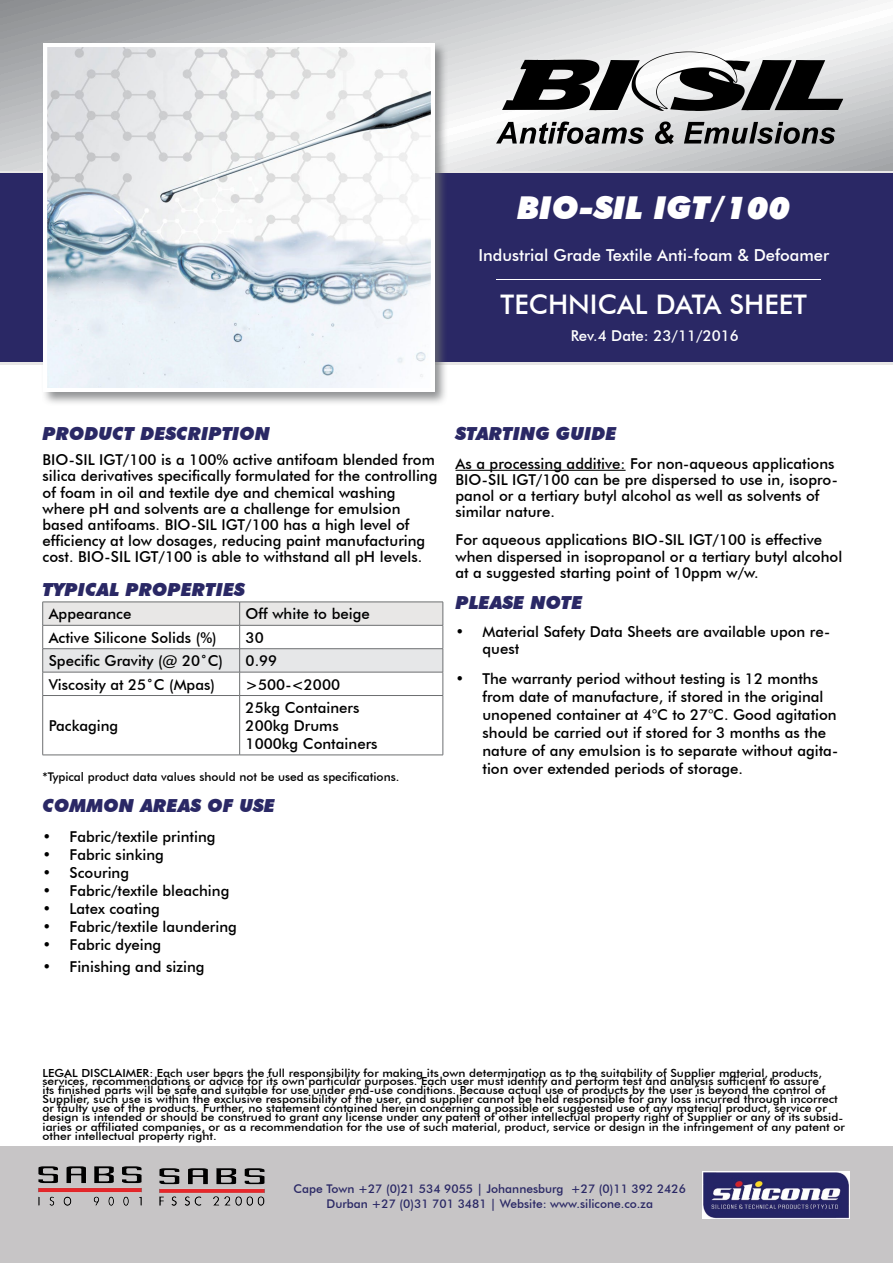
<style>
.page{position:relative;width:893px;height:1263px;background:#fff}
.page>*{position:absolute;margin:0;border:0;box-sizing:border-box;transform-origin:0 0}
.t1{font:italic 900 31.5px "Futura BT";color:#fff}
.t2{font:500 27px "Futura BT";color:#fff}
.t3{font:italic 900 18px "Futura BT";color:#2a2865}
.t4{font:500 16.5px "Futura BT";color:#fff}
.t5{font:500 15px/16.2px "Futura BT";color:#000}
.t6{font:500 15px "Futura BT";color:#fff}
.t7{font:500 12px/14.4px "Futura BT";color:#2a2865;text-align:center}
.t8{font:500 12px "Futura BT";color:#000}
.t9{font:500 11.1px/9px "Futura BT";color:#000;scale:1.08 1}
</style>
<div class="page">
<div style="left:0;top:1147px;width:893px;height:116px;background:#c7c5c6"></div>
<svg style="left:0;top:0;width:893px;height:171px;background:#cdcfd0"></svg>
<svg style="left:496px;top:122px;width:148px;height:22px;background:#8a8a8b"></svg>
<svg style="left:655px;top:122px;width:19px;height:22px"></svg>
<svg style="left:684px;top:122px;width:151px;height:22px;background:#78797a"></svg>
<svg style="left:502px;top:52px;width:341px;height:59px"></svg>
<svg style="left:0;top:361px;width:893px;height:4px;background:#b8b7c5"></svg>
<hr style="left:0;top:171px;width:893px;height:4px;background:#e8e7e6">
<img style="left:702px;top:1172px;width:147px;height:46px">
<div style="left:0;top:173px;width:893px;height:188px;background:#2a2865"></div>
<div style="left:41px;top:41px;width:408px;height:365px;background:#6d6f71;opacity:.75"></div>
<div style="left:43px;top:43px;width:391px;height:349px;background:#fff"></div>
<img style="left:48px;top:48px;width:382px;height:340px">
<hr style="left:496px;top:279px;width:324px;height:1px;background:#fff">
<img style="left:159px;top:1168px;width:106px;height:38px">
<img style="left:38px;top:1166px;width:104px;height:40px">
<hr style="left:455px;top:470px;width:171px;height:1px;background:#000">
<svg style="left:42px;top:602px;width:402px;height:93px"></svg>
<hr style="left:43px;top:695px;width:197px;height:1px;background:#6d6f71">
<hr style="left:42px;top:696px;width:1px;height:59px;background:#6d6f71">
<hr style="left:240px;top:695px;width:203px;height:1px;background:#6d6f71">
<hr style="left:239px;top:696px;width:1px;height:59px;background:#6d6f71">
<hr style="left:443px;top:696px;width:1px;height:59px;background:#6d6f71">
<hr style="left:43px;top:755px;width:197px;height:1px;background:#6d6f71">
<hr style="left:240px;top:755px;width:203px;height:1px;background:#6d6f71">
<h1 class="t1" style="left:517px;top:189px;width:275px">BIO-SIL IGT/100</h1>
<p class="t4" style="left:478px;top:245px;width:352px">Industrial Grade Textile Anti-foam &amp; Defoamer</p>
<h2 class="t2" style="left:501px;top:288px;width:308px">TECHNICAL DATA SHEET</h2>
<p class="t6" style="left:571px;top:327px;width:170px">Rev.4 Date: 23/11/2016</p>
<p class="t3" style="left:43px;top:423px;width:229px">PRODUCT DESCRIPTION</p>
<p class="t5" style="left:43px;top:452px;width:396px">BIO-SIL IGT/100 is a 100% active antifoam blended from silica derivatives specifically formulated for the controlling of foam in oil and textile dye and chemical washing where pH and solvents are a challenge for emulsion based antifoams. BIO-SIL IGT/100 has a high level of efficiency at low dosages, reducing paint manufacturing cost. BIO-SIL IGT/100 is able to withstand all pH levels.</p>
<p class="t3" style="left:43px;top:578px;width:204px">TYPICAL PROPERTIES</p>
<p class="t5" style="left:49px;top:606px;width:84px">Appearance</p>
<p class="t5" style="left:246px;top:606px;width:126px">Off white to beige</p>
<p class="t5" style="left:49px;top:629px;width:170px">Active Silicone Solids (%)</p>
<p class="t5" style="left:246px;top:629px;width:20px">30</p>
<p class="t5" style="left:49px;top:652px;width:176px">Specific Gravity (@ 20˚C)</p>
<p class="t5" style="left:246px;top:652px;width:33px">0.99</p>
<p class="t5" style="left:49px;top:676px;width:168px">Viscosity at 25˚C (Mpas)</p>
<p class="t5" style="left:246px;top:676px;width:96px">&gt;500-&lt;2000</p>
<p class="t5" style="left:49px;top:717px;width:71px">Packaging</p>
<p class="t5" style="left:246px;top:698px;width:133px;line-height:18px">25kg Containers<br>200kg Drums<br>1000kg Containers</p>
<p class="t8" style="left:43px;top:769px;width:358px">*Typical product data values should not be used as specifications.</p>
<p class="t3" style="left:43px;top:795px;width:234px">COMMON AREAS OF USE</p>
<p class="t5" style="left:43px;top:829px;width:175px">• Fabric/textile printing</p>
<p class="t5" style="left:43px;top:847px;width:123px">• Fabric sinking</p>
<p class="t5" style="left:43px;top:865px;width:88px">• Scouring</p>
<p class="t5" style="left:43px;top:883px;width:188px">• Fabric/textile bleaching</p>
<p class="t5" style="left:43px;top:901px;width:119px">• Latex coating</p>
<p class="t5" style="left:43px;top:919px;width:196px">• Fabric/textile laundering</p>
<p class="t5" style="left:43px;top:937px;width:120px">• Fabric dyeing</p>
<p class="t5" style="left:43px;top:958px;width:164px">• Finishing and sizing</p>
<p class="t3" style="left:455px;top:423px;width:163px">STARTING GUIDE</p>
<p class="t5" style="left:455px;top:455px;width:384px">As a processing additive: For non-aqueous applications BIO-SIL IGT/100 can be pre dispersed to use in, isopro&shy;panol or a tertiary butyl alcohol as well as solvents of similar nature.</p>
<p class="t5" style="left:455px;top:532px;width:388px">For aqueous applications BIO-SIL IGT/100 is effective when dispersed in isopropanol or a tertiary butyl alcohol at a suggested starting point of 10ppm w/w.</p>
<p class="t3" style="left:455px;top:592px;width:128px">PLEASE NOTE</p>
<p class="t5" style="left:482px;top:624px;width:349px;text-indent:-27px">• Material Safety Data Sheets are available upon re&shy;quest</p>
<p class="t5" style="left:482px;top:669px;width:357px;line-height:18px;text-indent:-27px">• The warranty period without testing is 12 months from date of manufacture, if stored in the original unopened container at 4°C to 27°C. Good agitation should be carried out if stored for 3 months as the nature of any emulsion is to separate without agita&shy;tion over extended periods of storage.</p>
<p class="t9" style="left:43px;top:1068px;width:744px">LEGAL DISCLAIMER: Each user bears the full responsibility for making its own determination as to the suitability of Supplier material, products, services, recommendations or advice for its own particular purposes. Each user must identify and perform test and analysis sufficient to assure<br>its finished parts will be safe and suitable for use under end-use conditions. Because actual use of products by the user is beyond the control of Supplier, such use is within the exclusive responsibility of the user, and supplier cannot be held responsible for any loss incurred through incorrect or faulty use of the products. Further, no statement contained herein concerning a possible or suggested use of any material product, service or design is intended or should be construed to grant any license under any patent of other intellectual property right of Supplier or any of its subsid&shy;iaries or affiliated companies, or as a recommendation for the use of such material, product, service or design in the infringement of any patent or other intellectual property right.</p>
<p class="t7" style="left:294px;top:1182px;width:394px">Cape Town +27 (0)21 534 9055 | Johannesburg +27 (0)11 392 2426<br>Durban +27 (0)31 701 3481 | Website: www.silicone.co.za</p>
</div>
